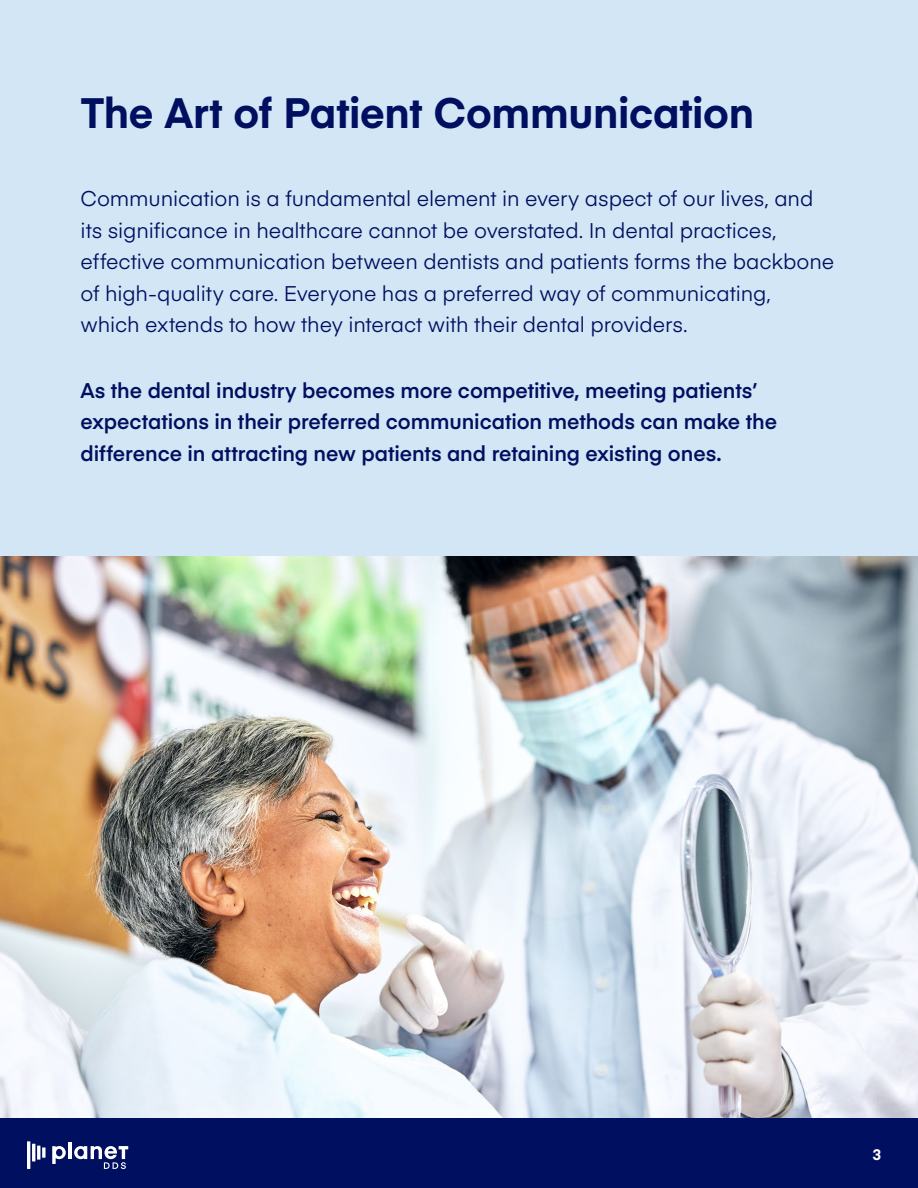
<style>
.page{position:relative;width:918px;height:1188px;background:#fff}
.page>*{position:absolute;margin:0;border:0;box-sizing:border-box;transform-origin:0 0}
.t1{font:700 42px "Eina 03";letter-spacing:-.005em;color:#000f60}
.t2{font:21px/31.5px "Eina 03";letter-spacing:-.005em;color:#000f60}
.t3{font:600 21px/31.5px "Eina 03";letter-spacing:-.005em;color:#000f60}
.t4{font:700 15px "Eina 03";color:#fff}
</style>
<div class="page">
<img style="left:0;top:556px;width:918px;height:563px">
<div style="left:0;top:0;width:918px;height:556px;background:#d3e6f5"></div>
<div style="left:0;top:1119px;width:918px;height:69px;background:#000f60"></div>
<hr style="left:68px;top:1143px;width:4px;height:16px;background:#fff">
<svg style="left:52px;top:1146px;width:14px;height:18px"></svg>
<hr style="left:27px;top:1141px;width:3px;height:28px;background:#fff">
<hr style="left:32px;top:1144px;width:3px;height:17px;background:#fff">
<hr style="left:37px;top:1146px;width:3px;height:14px;background:#fff">
<svg style="left:42px;top:1147px;width:4px;height:11px"></svg>
<svg style="left:74px;top:1146px;width:54px;height:23px"></svg>
<h1 class="t1" style="left:81px;top:82px;width:675px">The Art of Patient Communication</h1>
<p class="t2" style="left:81px;top:182px;width:755px">Communication is a fundamental element in every aspect of our lives, and its significance in healthcare cannot be overstated. In dental practices, effective communication between dentists and patients forms the backbone of high-quality care. Everyone has a preferred way of communicating, which extends to how they interact with their dental providers.</p>
<p class="t3" style="left:81px;top:373px;width:698px">As the dental industry becomes more competitive, meeting patients’ expectations in their preferred communication methods can make the difference in attracting new patients and retaining existing ones.</p>
<p class="t4" style="left:873px;top:1144px;width:10px">3</p>
</div>
